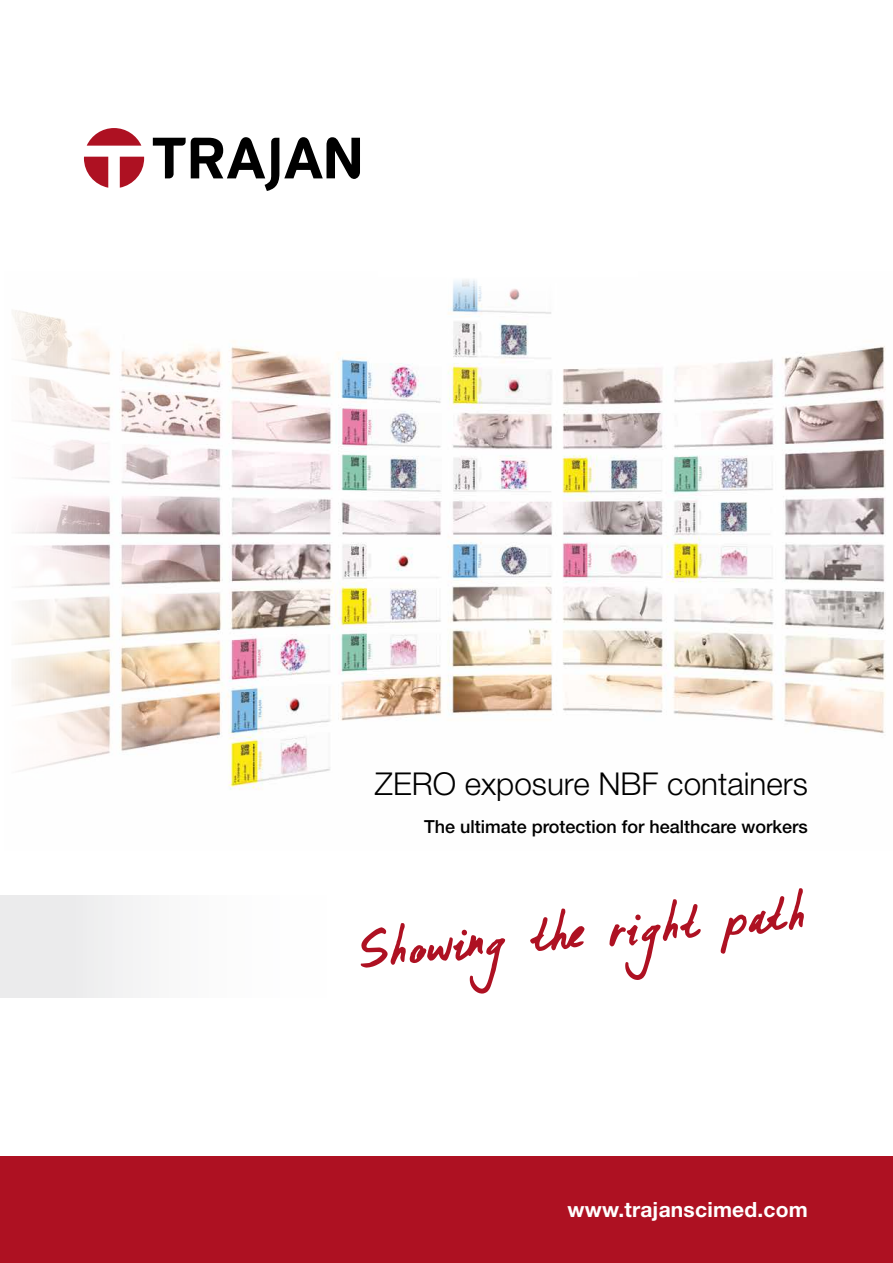
<style>
.page{position:relative;width:893px;height:1263px;background:#fff}
.page>*{position:absolute;margin:0;border:0;box-sizing:border-box;transform-origin:0 0}
.t1{font:52.5px "Formosa";color:#ae1122}
.Product_Title{font:300 31.5px "Helvetica Neue LT Std";color:#000}
.www_trajanscimed_com{font:700 21px "Helvetica Neue LT Std";letter-spacing:.01em;color:#fff}
.Product_Subtitle{font:500 18px "Helvetica Neue LT Std";color:#000}
</style>
<div class="page">
<img style="left:12px;top:310px;width:874px;height:480px">
<div style="left:378px;top:142px;width:260px;height:177px;background:#fff"></div>
<div style="left:0;top:896px;width:893px;height:101px;background:linear-gradient(to right,#f3f3f4,#fff)"></div>
<div style="left:0;top:1157px;width:893px;height:106px;background:#ae1122"></div>
<svg style="left:153px;top:137px;width:207px;height:54px"></svg>
<svg style="left:87px;top:128px;width:54px;height:18px"></svg>
<svg style="left:120px;top:157px;width:24px;height:31px"></svg>
<svg style="left:84px;top:157px;width:24px;height:31px"></svg>
<p class="Product_Title" style="left:375px;top:764px;width:434px">ZERO exposure NBF containers</p>
<p class="Product_Subtitle" style="left:424px;top:816px;width:385px">The ultimate protection for healthcare workers</p>
<h1 class="t1" style="left:356px;top:918px;width:450px;rotate:-5deg">Showing the right pat h</h1>
<p class="www_trajanscimed_com" style="left:568px;top:1197px;width:242px">www.trajanscimed.com</p>
</div>
